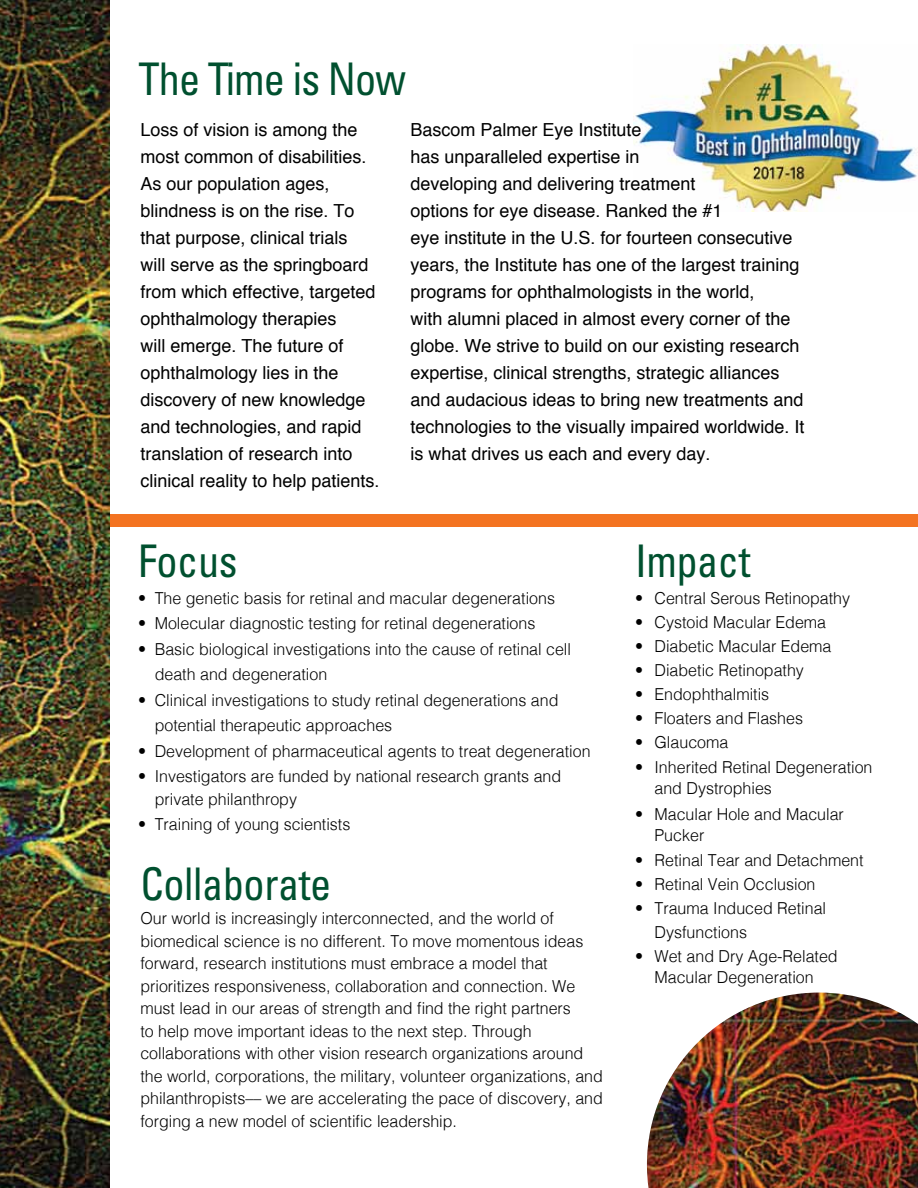
<style>
.page{position:relative;width:918px;height:1188px;background:#fff}
.page>*{position:absolute;margin:0;border:0;box-sizing:border-box;transform-origin:0 0}
.t1{font:condensed 45px "Univers";letter-spacing:-.01em;color:#00502f;scale:.94 1}
.t2{font:18px/27px "Helvetica";color:#000}
.t3{font:300 16.5px/22.5px "Helvetica";color:#000}
</style>
<div class="page">
<img style="left:633px;top:44px;width:285px;height:168px">
<div style="left:0;top:514px;width:918px;height:12px;background:#f37321"></div>
<img style="left:0;top:0;width:109px;height:1188px">
<img style="left:647px;top:993px;width:271px;height:195px">
<h1 class="t1" style="left:139px;top:51px;width:286px">The Time is Now</h1>
<p class="t2" style="left:140px;top:116px;width:241px">Loss of vision is among the most common of disabilities.<br>As our population ages, blindness is on the rise. To that purpose, clinical trials<br>will serve as the springboard from which effective, targeted ophthalmology therapies<br>will emerge. The future of ophthalmology lies in the discovery of new knowledge and technologies, and rapid translation of research into clinical reality to help patients.</p>
<p class="t2" style="left:410px;top:116px;width:396px">Bascom Palmer Eye Institute<br>has unparalleled expertise in<br>developing and delivering treatment<br>options for eye disease. Ranked the #1<br>eye institute in the U.S. for fourteen consecutive years, the Institute has one of the largest training programs for ophthalmologists in the world,<br>with alumni placed in almost every corner of the globe. We strive to build on our existing research expertise, clinical strengths, strategic alliances and audacious ideas to bring new treatments and technologies to the visually impaired worldwide. It is what drives us each and every day.</p>
<h1 class="t1" style="left:138px;top:532px;width:107px">Focus</h1>
<p class="t3" style="left:138px;top:586px;width:418px">• The genetic basis for retinal and macular degenerations</p>
<p class="t3" style="left:138px;top:611px;width:399px">• Molecular diagnostic testing for retinal degenerations</p>
<p class="t3" style="left:155px;top:635px;width:418px;line-height:25.5px;text-indent:-17px">• Basic biological investigations into the cause of retinal cell death and degeneration</p>
<p class="t3" style="left:155px;top:686px;width:405px;line-height:25.5px;text-indent:-17px">• Clinical investigations to study retinal degenerations and potential therapeutic approaches</p>
<p class="t3" style="left:138px;top:739px;width:454px">• Development of pharmaceutical agents to treat degeneration</p>
<p class="t3" style="left:155px;top:764px;width:408px;text-indent:-17px">• Investigators are funded by national research grants and private philanthropy</p>
<p class="t3" style="left:138px;top:812px;width:214px">• Training of young scientists</p>
<h1 class="t1" style="left:140px;top:856px;width:204px">Collaborate</h1>
<p class="t3" style="left:140px;top:906px;width:464px">Our world is increasingly interconnected, and the world of biomedical science is no different. To move momentous ideas forward, research institutions must embrace a model that prioritizes responsiveness, collaboration and connection. We must lead in our areas of strength and find the right partners<br>to help move important ideas to the next step. Through collaborations with other vision research organizations around the world, corporations, the military, volunteer organizations, and philanthropists–– we are accelerating the pace of discovery, and forging a new model of scientific leadership.</p>
<h1 class="t1" style="left:635px;top:532px;width:124px">Impact</h1>
<p class="t3" style="left:635px;top:586px;width:217px">• Central Serous Retinopathy</p>
<p class="t3" style="left:635px;top:610px;width:193px">• Cystoid Macular Edema</p>
<p class="t3" style="left:635px;top:634px;width:198px">• Diabetic Macular Edema</p>
<p class="t3" style="left:635px;top:658px;width:170px">• Diabetic Retinopathy</p>
<p class="t3" style="left:635px;top:682px;width:136px">• Endophthalmitis</p>
<p class="t3" style="left:635px;top:706px;width:170px">• Floaters and Flashes</p>
<p class="t3" style="left:635px;top:730px;width:95px">• Glaucoma</p>
<p class="t3" style="left:655px;top:756px;width:219px;line-height:21px;text-indent:-19px">• Inherited Retinal Degeneration and Dystrophies</p>
<p class="t3" style="left:655px;top:802px;width:191px;line-height:21px;text-indent:-19px">• Macular Hole and Macular<br>Pucker</p>
<p class="t3" style="left:635px;top:848px;width:230px">• Retinal Tear and Detachment</p>
<p class="t3" style="left:635px;top:872px;width:182px">• Retinal Vein Occlusion</p>
<p class="t3" style="left:655px;top:895px;width:173px;line-height:24px;text-indent:-19px">• Trauma Induced Retinal<br>Dysfunctions</p>
<p class="t3" style="left:635px;top:945px;width:204px;line-height:21px;text-align:center">• Wet and Dry Age-Related<br>Macular Degeneration</p>
</div>
